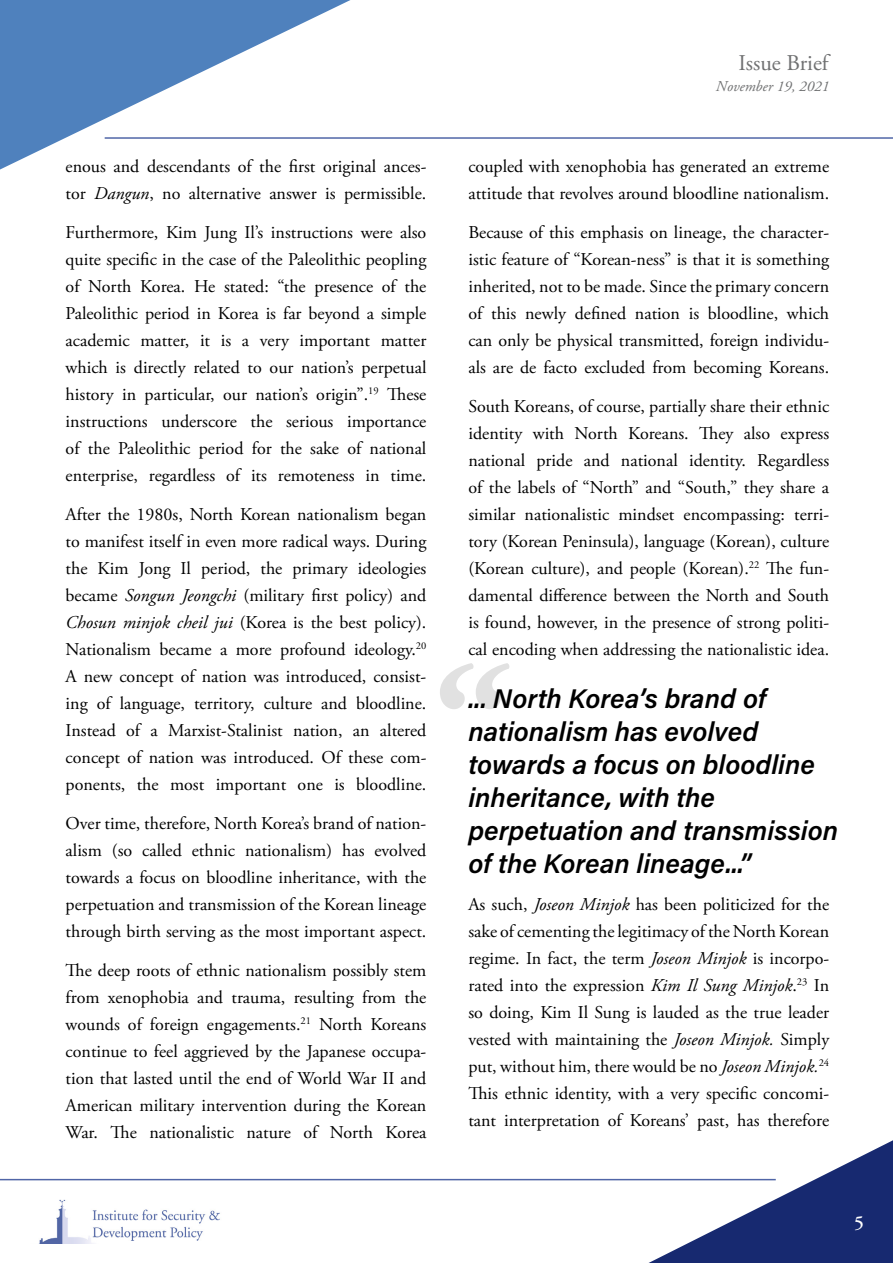
<style>
.page{position:relative;width:893px;height:1263px;background:#fff}
.page>*{position:absolute;margin:0;border:0;box-sizing:border-box;transform-origin:0 0}
.t1{font:27px/33px "Acumin Variable Concept";color:#000}
.t2{font:22.5px "Adobe Garamond Pro";color:#707172}
.t3{font:600 19.5px "Adobe Garamond Pro";color:#fff}
.t4{font:18px/27px "Adobe Garamond Pro";color:#000;text-align:justify}
.t5{font:italic 15px "Adobe Garamond Pro";color:#707172}
.s1{font-style:italic}
</style>
<div class="page">
<hr style="left:105px;top:137px;width:788px;height:2px;background:#5066a7">
<svg style="left:0;top:0;width:350px;height:170px;fill:#4f81bd"></svg>
<svg style="left:637px;top:1140px;width:256px;height:123px"></svg>
<hr style="left:0;top:1179px;width:776px;height:1px;background:#5066a7">
<img style="left:39px;top:1199px;width:181px;height:44px">
<svg style="left:440px;top:663px;width:70px;height:46px"></svg>
<p class="t4" style="left:66px;top:154px;width:362px">enous and descendants of the first original ances&shy;tor <span class="s1">Dangun</span>, no alternative answer is permissible.</p>
<p class="t4" style="left:66px;top:220px;width:362px">Furthermore, Kim Jung Il’s instructions were also quite specific in the case of the Paleolithic peopling of North Korea. He stated: “the presence of the Paleolithic period in Korea is far beyond a simple academic matter, it is a very important matter which is directly related to our nation’s perpetual history in particular, our nation’s origin”.<sup>19</sup> These instructions underscore the serious importance of the Paleolithic period for the sake of national enterprise, regardless of its remoteness in time.</p>
<p class="t4" style="left:66px;top:502px;width:362px">After the 1980s, North Korean nationalism began to manifest itself in even more radical ways. During the Kim Jong Il period, the primary ideologies became <span class="s1">Songun Jeongchi</span> (military first policy) and <span class="s1">Chosun minjok cheil jui</span> (Korea is the best policy).<br>Nationalism became a more profound ideology.<sup>20<br></sup>A new concept of nation was introduced, consist&shy;ing of language, territory, culture and bloodline.<br>Instead of a Marxist-Stalinist nation, an altered concept of nation was introduced. Of these com&shy;ponents, the most important one is bloodline.</p>
<p class="t4" style="left:66px;top:811px;width:362px">Over time, therefore, North Korea’s brand of nation&shy;alism (so called ethnic nationalism) has evolved towards a focus on bloodline inheritance, with the perpetuation and transmission of the Korean lineage through birth serving as the most important aspect.</p>
<p class="t4" style="left:66px;top:958px;width:362px">The deep roots of ethnic nationalism possibly stem from xenophobia and trauma, resulting from the wounds of foreign engagements.<sup>21</sup> North Koreans continue to feel aggrieved by the Japanese occupa&shy;tion that lasted until the end of World War II and American military intervention during the Korean War. The nationalistic nature of North Korea</p>
<p class="t2" style="left:739px;top:50px;width:91px">Issue Brief</p>
<p class="t5" style="left:716px;top:78px;width:115px">November 19, 2021</p>
<p class="t4" style="left:468px;top:154px;width:362px">coupled with xenophobia has generated an extreme attitude that revolves around bloodline nationalism.</p>
<p class="t4" style="left:468px;top:220px;width:362px">Because of this emphasis on lineage, the character&shy;istic feature of “Korean-ness” is that it is something inherited, not to be made. Since the primary concern of this newly defined nation is bloodline, which can only be physical transmitted, foreign individu&shy;als are de facto excluded from becoming Koreans.</p>
<p class="t4" style="left:468px;top:394px;width:362px">South Koreans, of course, partially share their ethnic identity with North Koreans. They also express national pride and national identity. Regardless of the labels of “North” and “South,” they share a similar nationalistic mindset encompassing: terri&shy;tory (Korean Peninsula), language (Korean), culture (Korean culture), and people (Korean).<sup>22</sup> The fun&shy;damental difference between the North and South is found, however, in the presence of strong politi&shy;cal encoding when addressing the nationalistic idea.</p>
<h1 class="t1" style="left:468px;top:681px;width:371px">... North Korea’s brand of nationalism has evolved towards a focus on bloodline inheritance, with the perpetuation and transmission of the Korean lineage...”</h1>
<p class="t4" style="left:468px;top:892px;width:362px">As such, <span class="s1">Joseon Minjok</span> has been politicized for the sake of cementing the legitimacy of the North Korean regime. In fact, the term <span class="s1">Joseon Minjok</span> is incorpo&shy;rated into the expression <span class="s1">Kim Il Sung Minjok</span>.<sup>23</sup> In so doing, Kim Il Sung is lauded as the true leader vested with maintaining the <span class="s1">Joseon Minjok.</span> Simply put, without him, there would be no <span class="s1">Joseon Minjok.</span><sup>24<br></sup>This ethnic identity, with a very specific concomi&shy;tant interpretation of Koreans’ past, has therefore</p>
<p class="t3" style="left:854px;top:1211px;width:11px">5</p>
</div>
